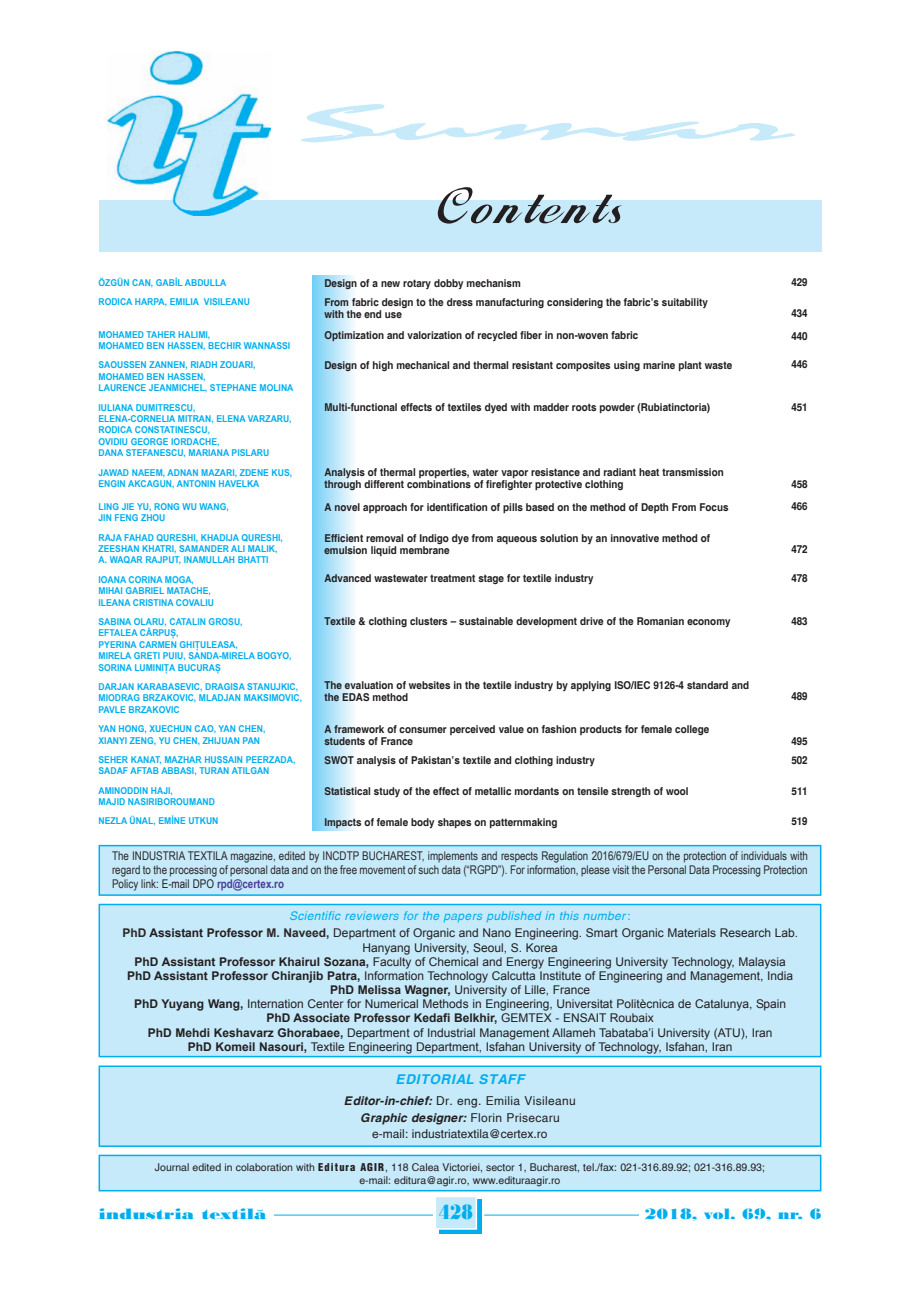
<style>
.page{position:relative;width:920px;height:1290px;background:#fff}
.page>*{position:absolute;margin:0;border:0;box-sizing:border-box;transform-origin:0 0}
.t1{font:51px "Alison";color:#231f20}
.t2{font:21.75px "Bodoni MT Black";color:#00aeef;scale:.8 1}
.t3{font:15.75px "Bodoni MT Black";color:#00aeef;scale:1.3 1}
.t4{font:15.75px "Bodoni MT Black";color:#00aeef;scale:1.14 1}
.t5{font:italic 13.5px "Helvetica RO Bold";letter-spacing:.055em;color:#00aeef}
.t6{font:12px/14.1px "Arial";color:#231f20;text-align:center}
.t7{font:12px/14.4px "Arial Narrow";color:#2a2726;text-align:justify}
.t8{font:12px "Helvetica RO Italic";letter-spacing:.03em;color:#00aeef}
.t9{font:12px "Helvetica RO";letter-spacing:.03em;color:#231f20}
.t10{font:12px "Helvetica RO";color:#231f20}
.t11{font:italic 12px "Helvetica RO Bold";color:#231f20}
.t12{font:700 condensed 10.8px/12px "Helvetica";color:#231f20;scale:1.11 1}
.t13{font:10.8px/22px "Helvetica Narrow RO Bold";color:#231f20;scale:1.11 1}
.t14{font:10.5px/12.9px "Helvetica RO";color:#231f20;text-align:center}
.t15{font:700 9.45px/11.4px "Arial Narrow";color:#00aeef;scale:1.11 1}
.s1{color:#231f20}
.s2{font-weight:700;color:#4d3c98}
.s3{font-family:"Helvetica RO"}
.s4{font-weight:700;color:#2a2726}
.s5{font-weight:700}
.s6{font-family:"Helvetica RO Bold";font-style:italic}
.s7{font-family:"Helvetica RO";font-style:normal}
.s8{font-family:"Helvetica RO Cond";font-weight:900}
.s9{font-size:18px}
</style>
<div class="page">
<div style="left:439px;top:1200px;width:42px;height:34px;background:#00aeef"></div>
<div style="left:436px;top:1197px;width:40px;height:31px;background:#c6eafa"></div>
<div style="left:435px;top:1196px;width:42px;height:34px;border:2px solid #fff"></div>
<hr style="left:262px;top:1215px;width:171px;height:1px;background:#00aeef">
<hr style="left:484px;top:1215px;width:167px;height:1px;background:#00aeef">
<div style="left:99px;top:1207px;width:175px;height:16px;background:#fff"></div>
<div style="left:639px;top:1207px;width:182px;height:16px;background:#fff"></div>
<div style="left:313px;top:276px;width:42px;height:554px;background:linear-gradient(to right,#75cff6,#f3f9fd)"></div>
<div style="left:100px;top:1067px;width:720px;height:78px;background:#c6eafa"></div>
<div style="left:99px;top:1065px;width:722px;height:82px;border:2px solid #00aeef"></div>
<div style="left:100px;top:905px;width:720px;height:151px;background:#c6eafa"></div>
<div style="left:99px;top:904px;width:722px;height:153px;border:2px solid #00aeef"></div>
<div style="left:100px;top:846px;width:720px;height:48px;background:#c6eafa"></div>
<div style="left:99px;top:845px;width:722px;height:51px;border:2px solid #00aeef"></div>
<div style="left:99px;top:201px;width:722px;height:51px;background:#c6eafa"></div>
<svg style="left:301px;top:104px;width:495px;height:38px"></svg>
<img style="left:107px;top:52px;width:164px;height:163px">
<div style="left:100px;top:1156px;width:720px;height:34px;background:#c6eafa"></div>
<div style="left:99px;top:1155px;width:722px;height:36px;border:2px solid #00aeef"></div>
<p class="t15" style="left:99px;top:273px;width:138px;line-height:19.4px">ÖZGÜN CAN, GABİL ABDULLA<br>RODICA HARPA, EMILIA VISILEANU</p>
<p class="t15" style="left:99px;top:328px;width:174px">MOHAMED TAHER HALIMI,<br>MOHAMED BEN HASSEN, BECHIR WANNASSI</p>
<p class="t15" style="left:99px;top:359px;width:177px">SAOUSSEN ZANNEN, RIADH ZOUARI,<br>MOHAMED BEN HASSEN,<br>LAURENCE JEANMICHEL, STEPHANE MOLINA</p>
<p class="t15" style="left:99px;top:401px;width:176px">IULIANA DUMITRESCU,<br>ELENA-CORNELIA MITRAN, ELENA VARZARU,<br>RODICA CONSTATINESCU,<br>OVIDIU GEORGE IORDACHE,<br>DANA STEFANESCU, MARIANA PISLARU</p>
<p class="t15" style="left:99px;top:466px;width:176px">JAWAD NAEEM, ADNAN MAZARI, ZDENE KUS,<br>ENGIN AKCAGUN, ANTONIN HAVELKA</p>
<p class="t15" style="left:99px;top:501px;width:119px">LING JIE YU, RONG WU WANG,<br>JIN FENG ZHOU</p>
<p class="t15" style="left:99px;top:531px;width:168px">RAJA FAHAD QURESHI, KHADIJA QURESHI,<br>ZEESHAN KHATRI, SAMANDER ALI MALIK,<br>A. WAQAR RAJPUT, INAMULLAH BHATTI</p>
<p class="t15" style="left:99px;top:574px;width:106px">IOANA CORINA MOGA,<br>MIHAI GABRIEL MATACHE,<br>ILEANA CRISTINA COVALIU</p>
<p class="t15" style="left:99px;top:616px;width:175px">SABINA OLARU, CATALIN GROSU,<br>EFTALEA CĂRPUȘ,<br>PYERINA CARMEN GHIȚULEASA,<br>MIRELA GRETI PUIU, SANDA-MIRELA BOGYO,<br>SORINA LUMINIȚA BUCURAȘ</p>
<p class="t15" style="left:99px;top:681px;width:185px">DARJAN KARABASEVIC, DRAGISA STANUJKIC,<br>MIODRAG BRZAKOVIC, MLADJAN MAKSIMOVIC,<br>PAVLE BRZAKOVIC</p>
<p class="t15" style="left:99px;top:723px;width:152px">YAN HONG, XUECHUN CAO, YAN CHEN,<br>XIANYI ZENG, YU CHEN, ZHIJUAN PAN</p>
<p class="t15" style="left:99px;top:754px;width:179px">SEHER KANAT, MAZHAR HUSSAIN PEERZADA,<br>SADAF AFTAB ABBASI, TURAN ATILGAN</p>
<p class="t15" style="left:99px;top:784px;width:106px">AMINODDIN HAJI,<br>MAJID NASIRIBOROUMAND</p>
<p class="t15" style="left:99px;top:815px;width:110px">NEZLA ÜNAL, EMİNE UTKUN</p>
<h1 class="t1" style="left:437px;top:184px;width:188px">Contents</h1>
<p class="t12" style="left:324px;top:273px;width:347px;line-height:19.5px">Design of a new rotary dobby mechanism<br>From fabric design to the dress manufacturing considering the fabric’s suitability</p>
<p class="t12" style="left:324px;top:304px;width:284px;line-height:20.7px">with the end use<br>Optimization and valorization of recycled fiber in non-woven fabric</p>
<p class="t12" style="left:324px;top:359px;width:369px">Design of high mechanical and thermal resistant composites using marine plant waste</p>
<p class="t12" style="left:324px;top:401px;width:349px">Multi-functional effects of textiles dyed with madder roots powder (Rubiatinctoria)</p>
<p class="t12" style="left:324px;top:467px;width:361px">Analysis of thermal properties, water vapor resistance and radiant heat transmission through different combinations of firefighter protective clothing</p>
<p class="t12" style="left:324px;top:501px;width:366px">A novel approach for identification of pills based on the method of Depth From Focus</p>
<p class="t12" style="left:324px;top:532px;width:349px">Efficient removal of Indigo dye from aqueous solution by an innovative method of emulsion liquid membrane</p>
<p class="t12" style="left:324px;top:572px;width:244px">Advanced wastewater treatment stage for textile industry</p>
<p class="t12" style="left:324px;top:615px;width:367px">Textile &amp; clothing clusters – sustainable development drive of the Romanian economy</p>
<p class="t12" style="left:324px;top:679px;width:384px">The evaluation of websites in the textile industry by applying ISO/IEC 9126-4 standard and the EDAS method</p>
<p class="t12" style="left:324px;top:723px;width:348px">A framework of consumer perceived value on fashion products for female college students of France</p>
<p class="t12" style="left:324px;top:754px;width:245px">SWOT analysis of Pakistan’s textile and clothing industry</p>
<p class="t12" style="left:324px;top:785px;width:330px">Statistical study of the effect of metallic mordants on tensile strength of wool</p>
<p class="t12" style="left:324px;top:816px;width:211px">Impacts of female body shapes on patternmaking</p>
<p class="t13" style="left:791px;top:271px;width:16px">429</p>
<p class="t13" style="left:791px;top:303px;width:16px">434<br>440</p>
<p class="t13" style="left:791px;top:353px;width:16px">446</p>
<p class="t13" style="left:791px;top:396px;width:16px">451</p>
<p class="t13" style="left:791px;top:473px;width:16px">458<br>466</p>
<p class="t13" style="left:791px;top:538px;width:16px">472</p>
<p class="t13" style="left:791px;top:567px;width:16px">478</p>
<p class="t13" style="left:791px;top:610px;width:16px">483</p>
<p class="t13" style="left:791px;top:685px;width:16px">489</p>
<p class="t13" style="left:791px;top:732px;width:16px;line-height:18.8px">495<br>502</p>
<p class="t13" style="left:792px;top:780px;width:16px">511</p>
<p class="t13" style="left:791px;top:810px;width:16px">519</p>
<p class="t7" style="left:112px;top:848px;width:697px">The INDUSTRIA TEXTILA magazine, edited by INCDTP BUCHAREST, implements and respects Regulation 2016/679/EU on the protection of individuals with regard to the processing of personal data and on the free movement of such data (“RGPD”). For information, please visit the Personal Data Processing Protection Policy link<span class="s1">: E-mail DPO</span> <span class="s2">rpd@certex.ro</span></p>
<p class="t8" style="left:289px;top:911px;width:343px">Scientific reviewers for the papers published in this number <span class="s3">:</span></p>
<p class="t6" style="left:122px;top:926px;width:677px"><span class="s4">PhD</span> <span class="s5">Assistant Professor</span> <span class="s4">M. Naveed,</span> Department of Organic and Nano Engineering. Smart Organic Materials Research Lab.<br>Hanyang University, Seoul, S. Korea<br><span class="s5">PhD Assistant Professor Khairul Sozana,</span> Faculty of Chemical and Energy Engineering University Technology, Malaysia <span class="s5">PhD Assistant Professor Chiranjib Patra,</span> Information Technology Calcutta Institute of Engineering and Management, India <span class="s5">PhD Melissa Wagner,</span> University of Lille, France<br><span class="s5">PhD Yuyang Wang,</span> Internation Center for Numerical Methods in Engineering, Universitat Politècnica de Catalunya, Spain <span class="s5">PhD Associate Professor Kedafi Belkhir,</span> GEMTEX - ENSAIT Roubaix<br><span class="s5">PhD Mehdi Keshavarz Ghorabaee,</span> Department of Industrial Management Allameh Tabataba’i University (ATU), Iran<br><span class="s5">PhD Komeil Nasouri,</span> Textile Engineering Department, Isfahan University of Technology, Isfahan, Iran</p>
<p class="t5" style="left:396px;top:1074px;width:130px">EDITORIAL STAFF</p>
<p class="t9" style="left:344px;top:1096px;width:233px"><span class="s6">Editor-in-chief:</span> Dr. eng. Emilia Visileanu</p>
<p class="t11" style="left:360px;top:1113px;width:201px">Graphic designer: <span class="s7">Florin Prisecaru</span></p>
<p class="t10" style="left:372px;top:1129px;width:177px">e-mail: industriatextila@certex.ro</p>
<p class="t14" style="left:155px;top:1162px;width:611px">Journal edited in colaboration with <span class="s8">Editura AGIR</span>, 118 Calea Victoriei, sector 1, Bucharest, tel./fax: 021-316.89.92; 021-316.89.93; e-mail: editura@agir.ro, www.edituraagir.ro</p>
<h3 class="t3" style="left:99px;top:1204px;width:131px">industria textila<span class="s9">˘</span></h3>
<h2 class="t2" style="left:439px;top:1199px;width:44px">428</h2>
<h3 class="t4" style="left:645px;top:1204px;width:157px">2018, vol. 69, nr. 6</h3>
</div>
